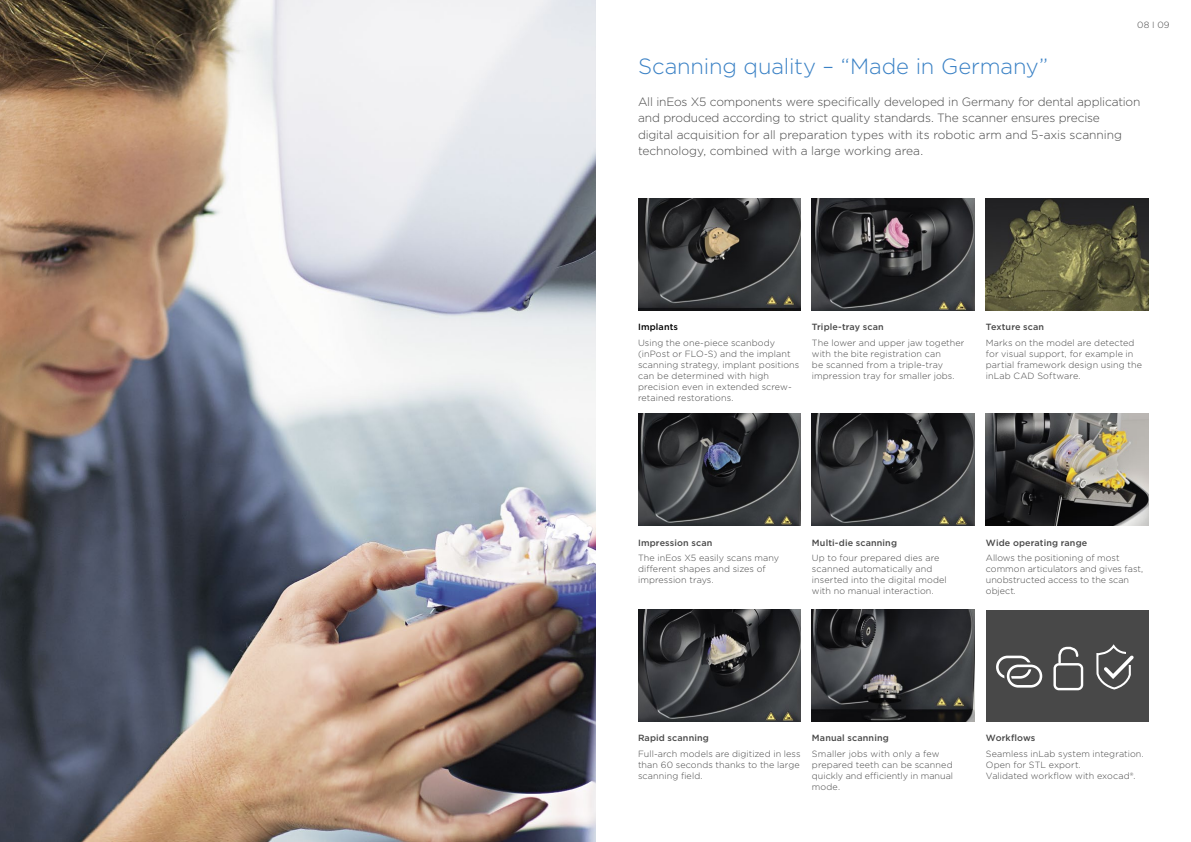
<style>
.page{position:relative;width:1191px;height:842px;background:#fff}
.page>*{position:absolute;margin:0;border:0;box-sizing:border-box;transform-origin:0 0}
.t1{font:300 22px "Gotham";letter-spacing:-.005em;color:#3a81c5}
.t2{font:300 12px/16.5px "Gotham";letter-spacing:-.01em;color:#484848}
.t3{font:300 9px/11px "Gotham";letter-spacing:.01em;color:#484848}
.t4{font:500 9px "Gotham";letter-spacing:.015em;color:#484848}
.t5{font:500 9px "Gotham";letter-spacing:.015em;color:#000}
</style>
<div class="page">
<img style="left:0;top:0;width:595px;height:842px">
<img style="left:986px;top:198px;width:162px;height:112px">
<img style="left:638px;top:198px;width:162px;height:112px">
<img style="left:812px;top:198px;width:162px;height:112px">
<img style="left:812px;top:414px;width:162px;height:112px">
<img style="left:986px;top:414px;width:162px;height:112px">
<img style="left:638px;top:414px;width:162px;height:112px">
<div style="left:986px;top:610px;width:162px;height:112px;background:#484848"></div>
<img style="left:811px;top:610px;width:163px;height:112px">
<img style="left:638px;top:609px;width:162px;height:112px">
<div style="left:1053px;top:663px;width:30px;height:27px;border:2px solid #fff;border-radius:4px"></div>
<svg style="left:1057px;top:646px;width:22px;height:19px"></svg>
<svg style="left:1096px;top:644px;width:38px;height:46px"></svg>
<div style="left:996px;top:656px;width:35px;height:23px;border:3px solid #fff;border-radius:10px"></div>
<div style="left:1004px;top:662px;width:40px;height:28px;border:7px solid #484848;border-radius:10px"></div>
<div style="left:1006px;top:665px;width:36px;height:23px;border:3px solid #fff;border-radius:10px"></div>
<h1 class="t1" style="left:638px;top:53px;width:411px">Scanning quality – “Made in Germany”</h1>
<p class="t3" style="left:1137px;top:19px;width:34px">08 I 09</p>
<p class="t2" style="left:638px;top:93px;width:504px">All inEos X5 components were specifically developed in Germany for dental application and produced according to strict quality standards. The scanner ensures precise<br>digital acquisition for all preparation types with its robotic arm and 5-axis scanning technology, combined with a large working area.</p>
<p class="t5" style="left:638px;top:321px;width:42px">Implants</p>
<p class="t3" style="left:638px;top:337px;width:163px">Using the one-piece scanbody (inPost or FLO-S) and the implant scanning strategy, implant positions can be determined with high precision even in extended screw&shy;retained restorations.</p>
<p class="t4" style="left:812px;top:321px;width:73px">Triple-tray scan</p>
<p class="t3" style="left:812px;top:337px;width:154px">The lower and upper jaw together with the bite registration can<br>be scanned from a triple-tray impression tray for smaller jobs.</p>
<p class="t4" style="left:986px;top:321px;width:60px">Texture scan</p>
<p class="t3" style="left:986px;top:337px;width:158px">Marks on the model are detected for visual support, for example in partial framework design using the inLab CAD Software.</p>
<p class="t4" style="left:638px;top:537px;width:76px">Impression scan</p>
<p class="t3" style="left:638px;top:552px;width:143px">The inEos X5 easily scans many different shapes and sizes of impression trays.</p>
<p class="t4" style="left:812px;top:537px;width:87px">Multi-die scanning</p>
<p class="t3" style="left:812px;top:552px;width:136px">Up to four prepared dies are scanned automatically and inserted into the digital model with no manual interaction.</p>
<p class="t4" style="left:986px;top:537px;width:103px">Wide operating range</p>
<p class="t3" style="left:986px;top:552px;width:159px">Allows the positioning of most common articulators and gives fast, unobstructed access to the scan object.</p>
<p class="t4" style="left:638px;top:732px;width:72px">Rapid scanning</p>
<p class="t3" style="left:638px;top:748px;width:164px;text-align:justify">Full-arch models are digitized in less than 60 seconds thanks to the large scanning field.</p>
<p class="t4" style="left:812px;top:732px;width:78px">Manual scanning</p>
<p class="t3" style="left:812px;top:748px;width:143px">Smaller jobs with only a few prepared teeth can be scanned quickly and efficiently in manual mode.</p>
<p class="t4" style="left:986px;top:732px;width:51px">Workflows</p>
<p class="t3" style="left:986px;top:748px;width:159px">Seamless inLab system integration.<br>Open for STL export.<br>Validated workflow with exocad®.</p>
</div>
